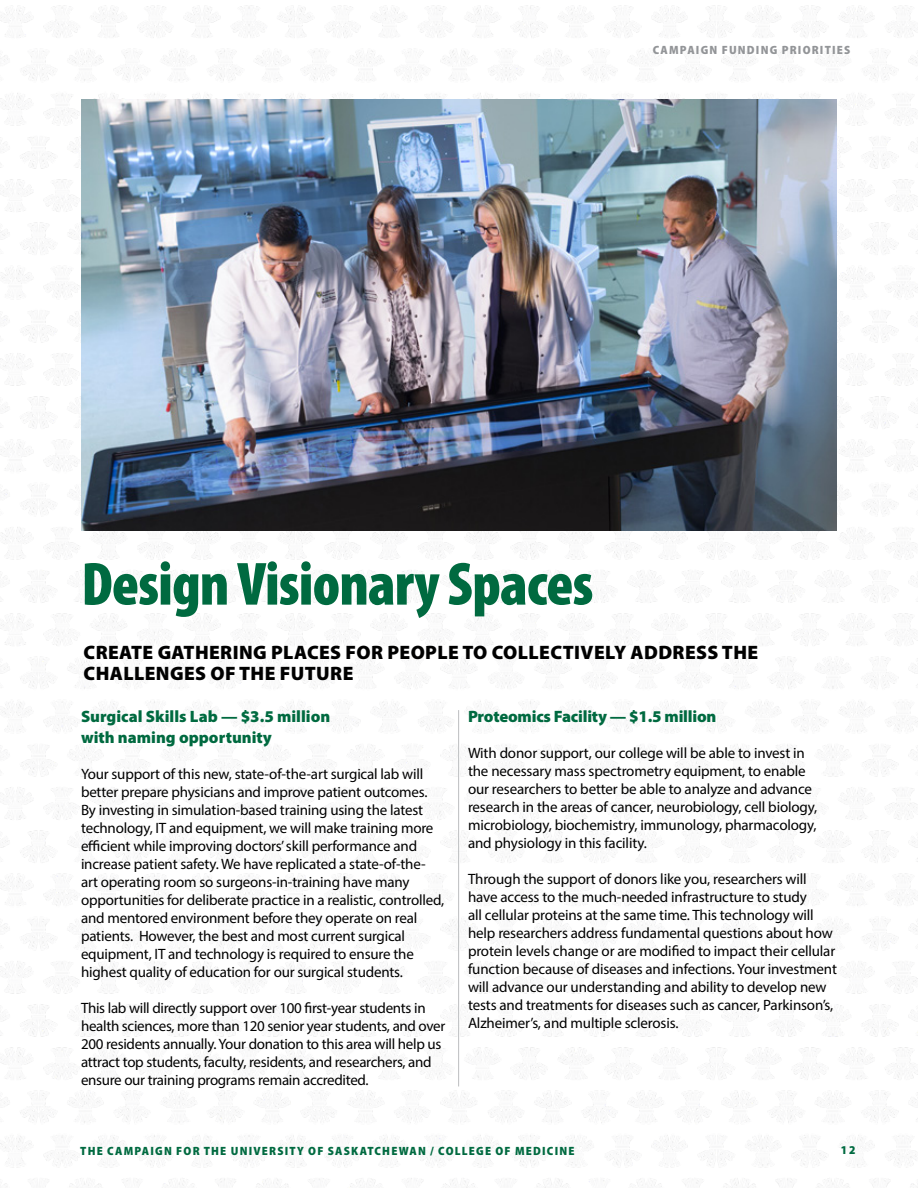
<style>
.page{position:relative;width:918px;height:1188px;background:#fff}
.page>*{position:absolute;margin:0;border:0;box-sizing:border-box;transform-origin:0 0}
.t1{font:900 condensed 61.5px "Myriad Pro";letter-spacing:-.015em;color:#006a40}
.t2{font:900 19.5px/21px "Myriad Pro";letter-spacing:.02em;color:#000}
.t3{font:900 16.5px/21px "Myriad Pro";color:#006a40}
.t4{font:15px/18px "Myriad Pro";letter-spacing:-.015em;color:#000}
.t5{font:900 semi-condensed 12px "Myriad Pro";letter-spacing:.1em;color:#006a40}
.t6{font:900 semi-condensed 12px "Myriad Pro";letter-spacing:.1em;color:#939598}
</style>
<div class="page">
<hr style="left:458px;top:710px;width:1px;height:376px;background:#bcbec0">
<img style="left:81px;top:99px;width:756px;height:432px">
<p class="t6" style="left:653px;top:42px;width:199px">CAMPAIGN FUNDING PRIORITIES</p>
<h1 class="t1" style="left:81px;top:545px;width:514px">Design Visionary Spaces</h1>
<h2 class="t2" style="left:84px;top:641px;width:676px">CREATE GATHERING PLACES FOR PEOPLE TO COLLECTIVELY ADDRESS THE<br>CHALLENGES OF THE FUTURE</h2>
<p class="t3" style="left:81px;top:705px;width:251px">Surgical Skills Lab — $3.5 million with naming opportunity</p>
<p class="t4" style="left:81px;top:765px;width:365px">Your support of this new, state-of-the-art surgical lab will better prepare physicians and improve patient outcomes.<br>By investing in simulation-based training using the latest technology, IT and equipment, we will make training more efficient while improving doctors’ skill performance and increase patient safety. We have replicated a state-of-the&shy;art operating room so surgeons-in-training have many opportunities for deliberate practice in a realistic, controlled, and mentored environment before they operate on real patients. However, the best and most current surgical equipment, IT and technology is required to ensure the highest quality of education for our surgical students.</p>
<p class="t4" style="left:81px;top:999px;width:366px">This lab will directly support over 100 first-year students in health sciences, more than 120 senior year students, and over 200 residents annually. Your donation to this area will help us attract top students, faculty, residents, and researchers, and ensure our training programs remain accredited.</p>
<p class="t3" style="left:468px;top:705px;width:250px">Proteomics Facility — $1.5 million</p>
<p class="t4" style="left:468px;top:744px;width:351px">With donor support, our college will be able to invest in the necessary mass spectrometry equipment, to enable our researchers to better be able to analyze and advance research in the areas of cancer, neurobiology, cell biology, microbiology, biochemistry, immunology, pharmacology, and physiology in this facility.</p>
<p class="t4" style="left:468px;top:870px;width:371px">Through the support of donors like you, researchers will have access to the much-needed infrastructure to study<br>all cellular proteins at the same time. This technology will help researchers address fundamental questions about how protein levels change or are modified to impact their cellular function because of diseases and infections. Your investment will advance our understanding and ability to develop new tests and treatments for diseases such as cancer, Parkinson’s, Alzheimer’s, and multiple sclerosis.</p>
<p class="t5" style="left:80px;top:1143px;width:496px">THE CAMPAIGN FOR THE UNIVERSITY OF SASKATCHEWAN / COLLEGE OF MEDICINE</p>
<p class="t5" style="left:841px;top:1142px;width:16px">12</p>
</div>
